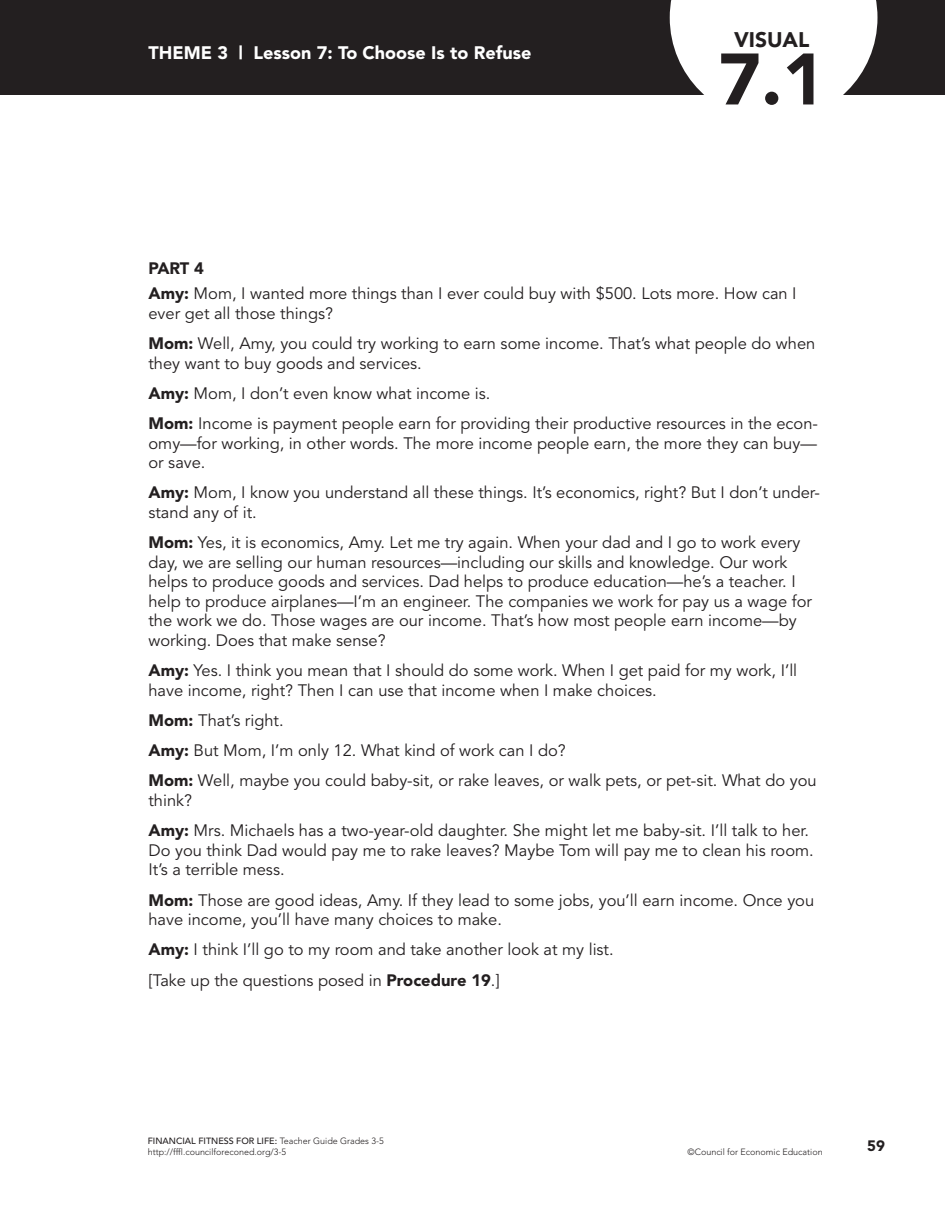
<style>
.page{position:relative;width:945px;height:1215px;background:#fff}
.page>*{position:absolute;margin:0;border:0;box-sizing:border-box;transform-origin:0 0}
.t1{font:900 72px "Avenir";color:#231f20}
.t2{font:900 21px "Avenir";color:#231f20}
.t3{font:900 18px "Avenir";color:#fff}
.t4{font:16.5px/19.5px "Avenir";color:#231f20}
.t5{font:900 15px "Avenir";color:#231f20}
.t6{font:300 9px/11.2px "Avenir";color:#231f20}
.s1{font-weight:900}
.s2{font-weight:500}
</style>
<div class="page">
<div style="left:14px;top:0;width:931px;height:94px;background:#231f20"></div>
<svg style="left:670px;top:0;width:208px;height:95px"></svg>
<div style="left:0;top:0;width:14px;height:94px;background:#231f20"></div>
<p class="t3" style="left:148px;top:45px;width:384px">THEME 3 | Lesson 7: To Choose Is to Refuse</p>
<p class="t2" style="left:734px;top:32px;width:77px">VISUAL</p>
<p class="t1" style="left:719px;top:50px;width:108px">7.1</p>
<p class="t4" style="left:148px;top:258px;width:650px;line-height:24.9px"><span class="s1">PART 4<br>Amy:</span> Mom, I wanted more things than I ever could buy with $500. Lots more. How can I</p>
<p class="t4" style="left:148px;top:299px;width:668px;line-height:30.3px">ever get all those things?<br><span class="s1">Mom:</span> Well, Amy, you could try working to earn some income. That’s what people do when</p>
<p class="t4" style="left:148px;top:349px;width:671px;line-height:30.3px">they want to buy goods and services.<br><span class="s1">Amy:</span> Mom, I don’t even know what income is.<br><span class="s1">Mom:</span> Income is payment people earn for providing their productive resources in the econ-</p>
<p class="t4" style="left:148px;top:435px;width:670px">omy—for working, in other words. The more income people earn, the more they can buy— or save.</p>
<p class="t4" style="left:148px;top:484px;width:673px"><span class="s1">Amy:</span> Mom, I know you understand all these things. It’s economics, right? But I don’t under&shy;stand any of it.</p>
<p class="t4" style="left:148px;top:534px;width:665px"><span class="s1">Mom:</span> Yes, it is economics, Amy. Let me try again. When your dad and I go to work every day, we are selling our human resources—including our skills and knowledge. Our work helps to produce goods and services. Dad helps to produce education—he’s a teacher. I help to produce airplanes—I’m an engineer. The companies we work for pay us a wage for the work we do. Those wages are our income. That’s how most people earn income—by working. Does that make sense?</p>
<p class="t4" style="left:148px;top:662px;width:650px"><span class="s1">Amy:</span> Yes. I think you mean that I should do some work. When I get paid for my work, I’ll have income, right? Then I can use that income when I make choices.</p>
<p class="t4" style="left:148px;top:706px;width:670px;line-height:30.3px"><span class="s1">Mom:</span> That’s right.<br><span class="s1">Amy:</span> But Mom, I’m only 12. What kind of work can I do?<br><span class="s1">Mom:</span> Well, maybe you could baby-sit, or rake leaves, or walk pets, or pet-sit. What do you</p>
<p class="t4" style="left:148px;top:786px;width:662px;line-height:30.3px">think?<br><span class="s1">Amy:</span> Mrs. Michaels has a two-year-old daughter. She might let me baby-sit. I’ll talk to her.</p>
<p class="t4" style="left:148px;top:842px;width:667px">Do you think Dad would pay me to rake leaves? Maybe Tom will pay me to clean his room.<br>It’s a terrible mess.</p>
<p class="t4" style="left:148px;top:891px;width:667px"><span class="s1">Mom:</span> Those are good ideas, Amy. If they lead to some jobs, you’ll earn income. Once you have income, you’ll have many choices to make.</p>
<p class="t4" style="left:148px;top:936px;width:467px;line-height:30.3px"><span class="s1">Amy:</span> I think I’ll go to my room and take another look at my list. [Take up the questions posed in <span class="s1">Procedure 19</span>.]</p>
<p class="t6" style="left:148px;top:1136px;width:238px"><span class="s2">FINANCIAL FITNESS FOR LIFE:</span> Teacher Guide Grades 3-5 http://fffl.councilforeconed.org/3-5</p>
<p class="t6" style="left:687px;top:1147px;width:137px">©Council for Economic Education</p>
<p class="t5" style="left:867px;top:1139px;width:19px">59</p>
</div>
